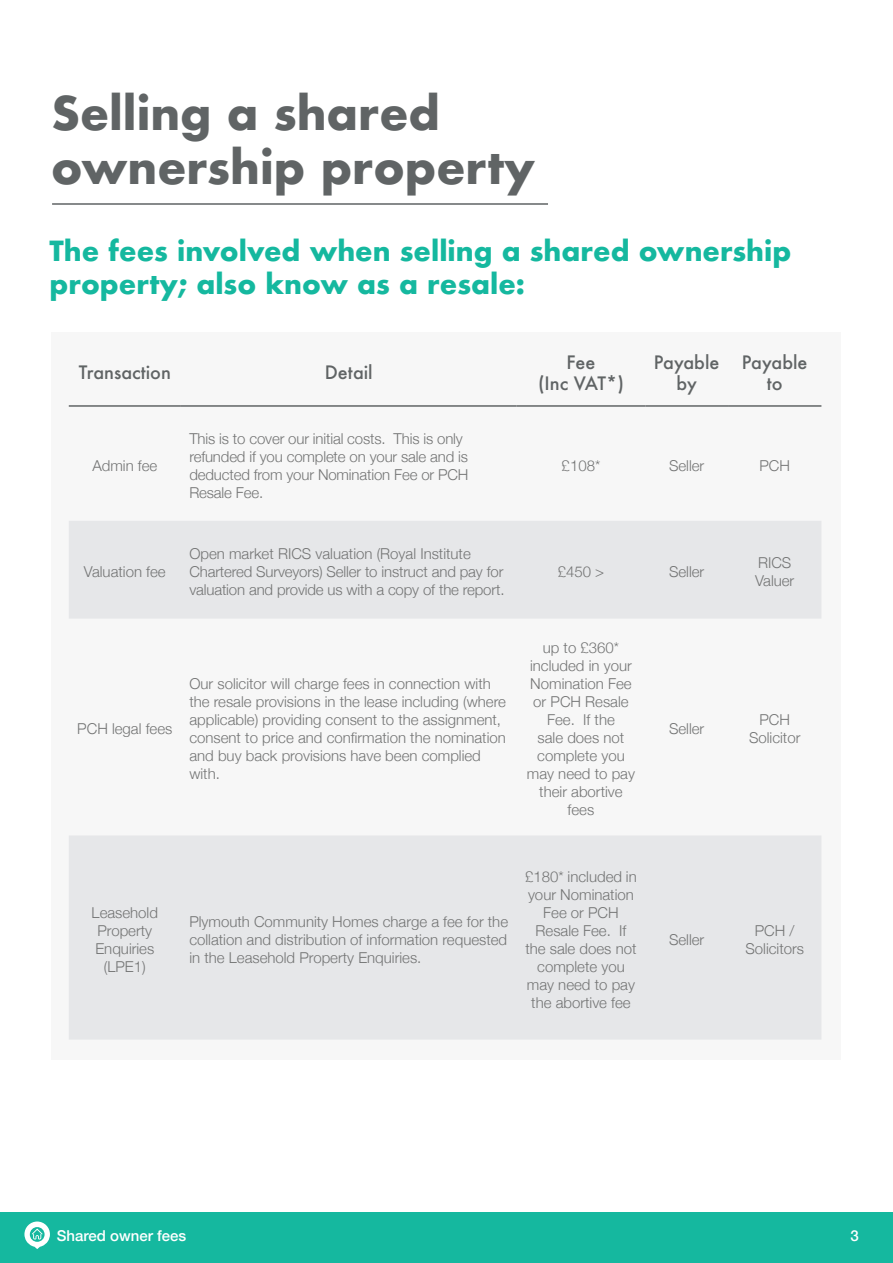
<style>
.page{position:relative;width:893px;height:1263px;background:#fff}
.page>*{position:absolute;margin:0;border:0;box-sizing:border-box;transform-origin:0 0}
.t1{font:700 45px/54px "Futura";color:#606465}
.t2{font:700 27px/32.4px "Futura";color:#15b89f}
.t3{font:500 18px/21.6px "Futura";color:#606465;text-align:center}
.t4{font:300 15px/18px "Helvetica Neue";color:#737474;text-align:center}
.t5{font:500 15px "Helvetica Neue";color:#fff}
</style>
<div class="page">
<hr style="left:52px;top:203px;width:496px;height:2px;background:#606465">
<div style="left:52px;top:332px;width:789px;height:727px;background:#f7f7f7"></div>
<svg style="left:69px;top:521px;width:752px;height:518px;fill:#e6e7e9"></svg>
<hr style="left:69px;top:405px;width:112px;height:2px;background:#606465">
<hr style="left:181px;top:405px;width:336px;height:2px;background:#606465">
<hr style="left:517px;top:405px;width:128px;height:2px;background:#606465">
<hr style="left:645px;top:405px;width:83px;height:2px;background:#606465">
<hr style="left:728px;top:405px;width:93px;height:2px;background:#606465">
<div style="left:0;top:1212px;width:893px;height:51px;background:#15b89f"></div>
<svg style="left:24px;top:1221px;width:26px;height:28px"></svg>
<p class="t1" style="left:51px;top:86px;width:486px">Selling a shared ownership property</p>
<p class="t2" style="left:49px;top:235px;width:743px">The fees involved when selling a shared ownership property; also know as a resale:</p>
<p class="t3" style="left:79px;top:362px;width:94px">Transaction</p>
<p class="t3" style="left:325px;top:362px;width:50px">Detail</p>
<p class="t4" style="left:92px;top:455px;width:67px">Admin fee</p>
<p class="t4" style="left:84px;top:561px;width:83px">Valuation fee</p>
<p class="t4" style="left:189px;top:428px;width:280px;text-align:left">This is to cover our initial costs. This is only refunded if you complete on your sale and is deducted from your Nomination Fee or PCH Resale Fee.</p>
<p class="t4" style="left:189px;top:543px;width:317px;text-align:left">Open market RICS valuation (Royal Institute<br>Chartered Surveyors) Seller to instruct and pay for valuation and provide us with a copy of the report.</p>
<p class="t4" style="left:77px;top:719px;width:97px">PCH legal fees</p>
<p class="t4" style="left:189px;top:674px;width:318px;text-align:left">Our solicitor will charge fees in connection with the resale provisions in the lease including (where applicable) providing consent to the assignment, consent to price and confirmation the nomination and buy back provisions have been complied with.</p>
<p class="t3" style="left:566px;top:351px;width:30px">Fee</p>
<p class="t3" style="left:538px;top:372px;width:87px">(Inc VAT*)</p>
<p class="t3" style="left:654px;top:351px;width:67px">Payable by</p>
<p class="t3" style="left:742px;top:351px;width:67px">Payable to</p>
<p class="t4" style="left:562px;top:455px;width:40px">£108*</p>
<p class="t4" style="left:669px;top:455px;width:37px">Seller</p>
<p class="t4" style="left:759px;top:455px;width:32px">PCH</p>
<p class="t4" style="left:558px;top:561px;width:48px">£450 &gt;</p>
<p class="t4" style="left:669px;top:561px;width:37px">Seller</p>
<p class="t4" style="left:758px;top:552px;width:35px">RICS</p>
<p class="t4" style="left:755px;top:570px;width:41px">Valuer</p>
<p class="t4" style="left:543px;top:638px;width:78px">up to £360*</p>
<p class="t4" style="left:527px;top:656px;width:110px">included in your<br>Nomination Fee or PCH Resale<br>Fee. If the<br>sale does not complete you may need to pay their abortive fees</p>
<p class="t4" style="left:669px;top:719px;width:37px">Seller</p>
<p class="t4" style="left:749px;top:710px;width:53px">PCH<br>Solicitor</p>
<p class="t4" style="left:92px;top:902px;width:68px">Leasehold<br>Property<br>Enquiries (LPE1)</p>
<p class="t4" style="left:189px;top:911px;width:320px;text-align:justify">Plymouth Community Homes charge a fee for the collation and distribution of information requested in the Leasehold Property Enquiries.</p>
<p class="t4" style="left:525px;top:866px;width:113px">£180* included in your Nomination<br>Fee or PCH<br>Resale Fee. If the sale does not complete you may need to pay the abortive fee</p>
<p class="t4" style="left:669px;top:929px;width:37px">Seller</p>
<p class="t4" style="left:745px;top:920px;width:60px">PCH /<br>Solicitors</p>
<p class="t5" style="left:57px;top:1223px;width:131px">Shared owner fees</p>
<p class="t5" style="left:850px;top:1223px;width:10px">3</p>
</div>
